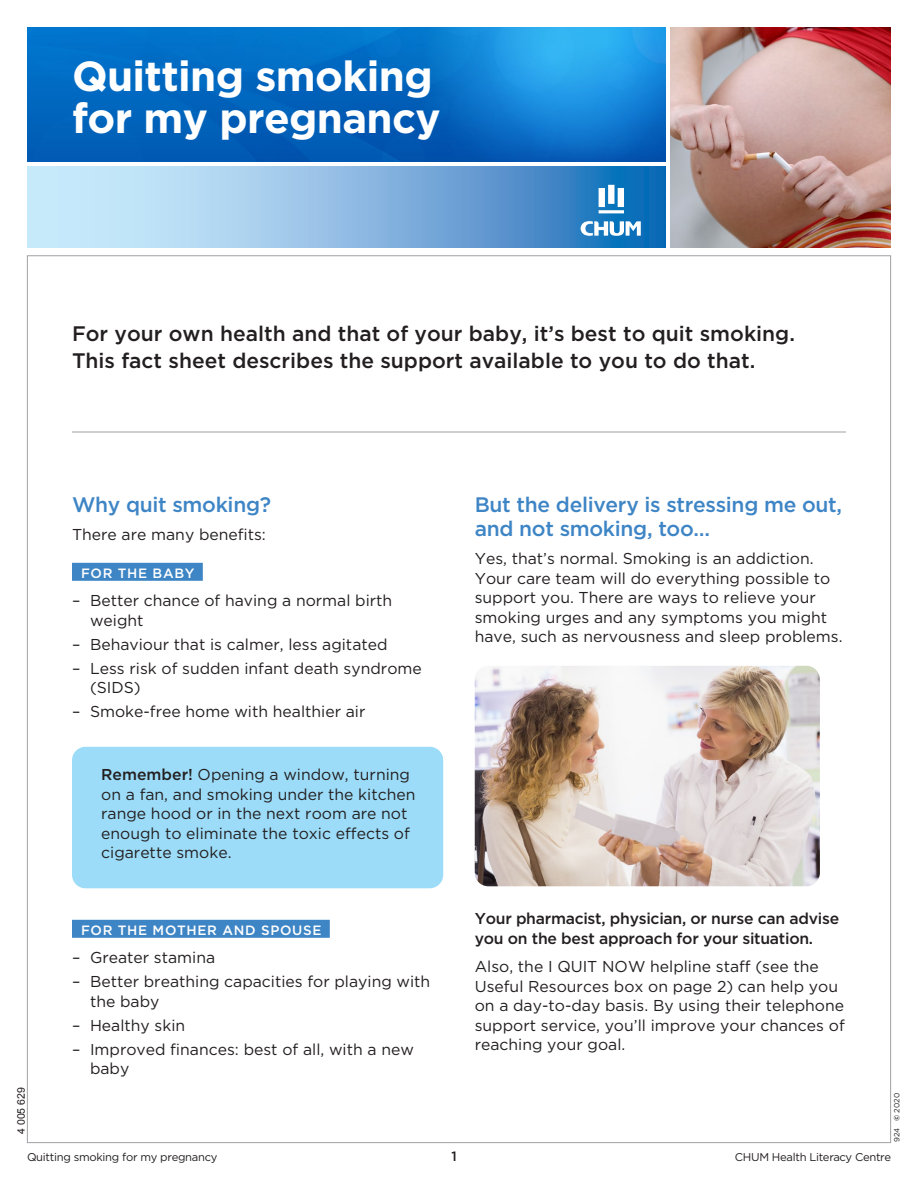
<style>
.page{position:relative;width:918px;height:1188px;background:#fff}
.page>*{position:absolute;margin:0;border:0;box-sizing:border-box;transform-origin:0 0}
.t1{font:700 42px/42px "Gotham";letter-spacing:-.015em;color:#fff}
.t2{font:500 21px/27px "Gotham";color:#231f20}
.t3{font:500 21px/24px "Gotham";letter-spacing:-.015em;color:#3e85c5}
.t4{font:15.75px/19.5px "Gotham";color:#231f20}
.t5{font:500 15.75px/19.5px "Gotham";letter-spacing:-.015em;color:#231f20}
.t6{font:500 13.5px "Gotham";letter-spacing:.05em;color:#fff}
.t7{font:500 13.5px "Gotham";color:#231f20}
.t8{font:11.25px "Gotham";letter-spacing:-.025em;color:#231f20}
.t9{font:10.5px "Arial";color:#231f20}
.t10{font:7.5px "Gotham";color:#231f20}
.s1{font-weight:500}
.s2{font-weight:700}
</style>
<div class="page">
<div style="left:72px;top:563px;width:131px;height:18px;background:#3e85c5"></div>
<div style="left:72px;top:920px;width:258px;height:18px;background:#3e85c5"></div>
<hr style="left:72px;top:432px;width:774px;height:1px;background:#a0a1a5">
<img style="left:27px;top:27px;width:639px;height:135px">
<img style="left:670px;top:27px;width:221px;height:221px">
<svg style="left:27px;top:166px;width:639px;height:82px;background:#85b7e0"></svg>
<svg style="left:599px;top:185px;width:25px;height:28px"></svg>
<svg style="left:581px;top:221px;width:60px;height:15px"></svg>
<div style="left:72px;top:747px;width:371px;height:141px;background:#9cdcf8;border-radius:14px"></div>
<img style="left:475px;top:666px;width:345px;height:220px">
<h1 class="t1" style="left:72px;top:54px;width:370px">Quitting smoking for my pregnancy</h1>
<h2 class="t2" style="left:72px;top:320px;width:724px">For your own health and that of your baby, it’s best to quit smoking.<br>This fact sheet describes the support available to you to do that.</h2>
<p class="t9" style="left:14px;top:1134px;width:48px;rotate:-90deg">4 005 629</p>
<h2 class="t3" style="left:72px;top:492px;width:201px">Why quit smoking?</h2>
<p class="t4" style="left:72px;top:525px;width:196px">There are many benefits:</p>
<p class="t6" style="left:81px;top:565px;width:115px">FOR THE BABY</p>
<p class="t4" style="left:90px;top:591px;width:304px;text-indent:-18px">– Better chance of having a normal birth weight</p>
<p class="t4" style="left:72px;top:634px;width:317px">– Behaviour that is calmer, less agitated</p>
<p class="t4" style="left:90px;top:658px;width:333px;text-indent:-18px">– Less risk of sudden infant death syndrome (SIDS)</p>
<p class="t4" style="left:72px;top:702px;width:295px">– Smoke-free home with healthier air</p>
<p class="t4" style="left:101px;top:765px;width:316px"><span class="s1">Remember!</span> Opening a window, turning on a fan, and smoking under the kitchen range hood or in the next room are not enough to eliminate the toxic effects of cigarette smoke.</p>
<p class="t6" style="left:81px;top:922px;width:242px">FOR THE MOTHER AND SPOUSE</p>
<p class="t4" style="left:72px;top:948px;width:145px">– Greater stamina</p>
<p class="t4" style="left:90px;top:972px;width:342px;text-indent:-18px">– Better breathing capacities for playing with the baby</p>
<p class="t4" style="left:72px;top:1015px;width:115px">– Healthy skin</p>
<p class="t4" style="left:90px;top:1039px;width:325px;text-indent:-18px">– Improved finances: best of all, with a new baby</p>
<h2 class="t3" style="left:475px;top:492px;width:369px">But the delivery is stressing me out, and not smoking, too…</h2>
<p class="t4" style="left:475px;top:549px;width:369px">Yes, that’s normal. Smoking is an addiction.<br>Your care team will do everything possible to support you. There are ways to relieve your smoking urges and any symptoms you might have, such as nervousness and sleep problems.</p>
<p class="t5" style="left:475px;top:909px;width:366px">Your pharmacist, physician, or nurse can advise you on the best approach for your situation.</p>
<p class="t4" style="left:475px;top:957px;width:372px">Also, the I QUIT NOW helpline staff (see the Useful Resources box on page 2) can help you on a day-to-day basis. By using their telephone support service, you’ll improve your chances of reaching your goal.</p>
<p class="t10" style="left:892px;top:1142px;width:51px;rotate:-90deg">924 <span class="s2">©</span> 2020</p>
<p class="t8" style="left:27px;top:1150px;width:192px">Quitting smoking for my pregnancy</p>
<p class="t7" style="left:451px;top:1148px;width:7px">1</p>
<p class="t8" style="left:735px;top:1150px;width:158px">CHUM Health Literacy Centre</p>
</div>
